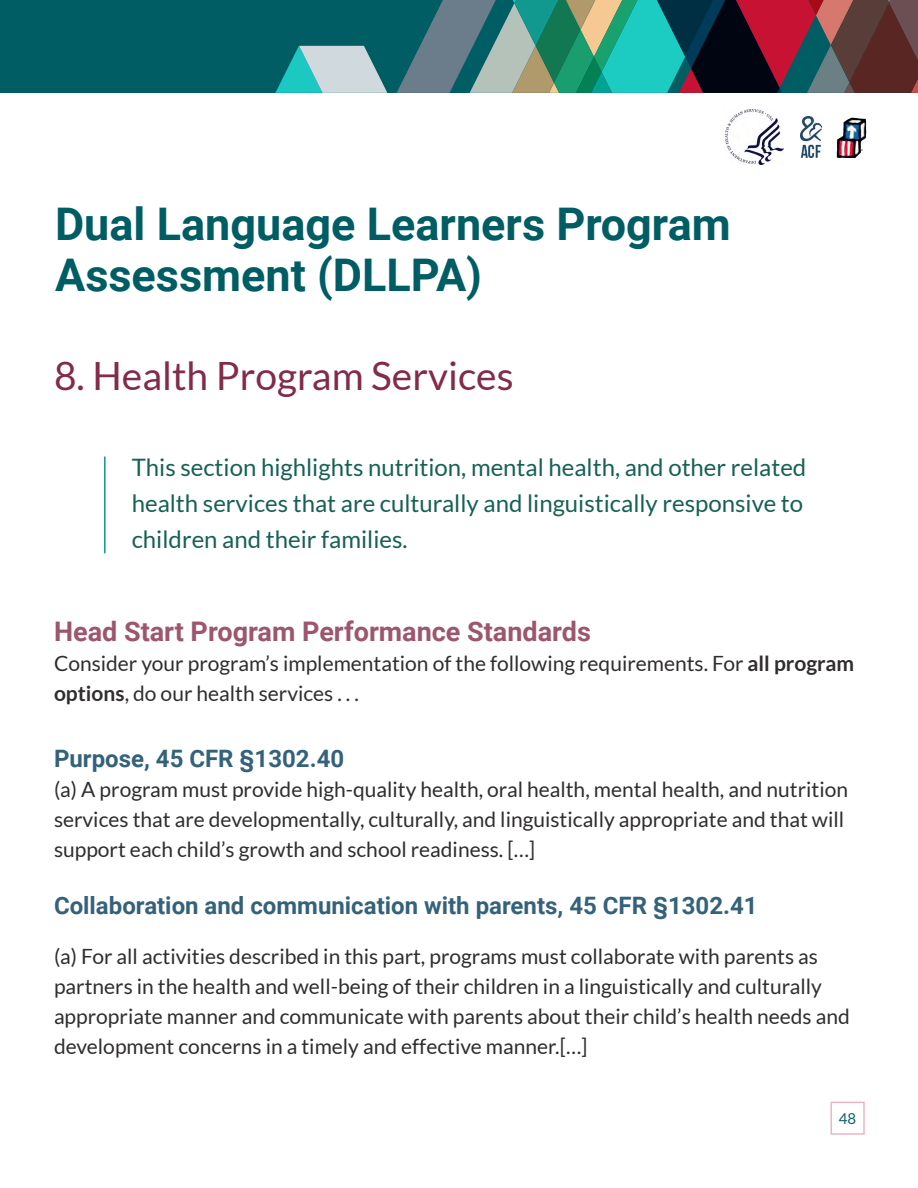
<style>
.page{position:relative;width:918px;height:1188px;background:#fff}
.page>*{position:absolute;margin:0;border:0;box-sizing:border-box;transform-origin:0 0}
.Headline_1{font:700 45px/51px "Roboto";color:#015d64}
.Headline_2{font:39px "Lato";color:#832b4a}
.Headline_2-2{font:700 27px "Roboto";color:#9c566e}
.call_out_blurb_1{font:24px/36px "Lato";color:#176154}
.Headline_3{font:700 24px "Roboto";color:#33627a}
.t1{font:21px/30px "Lato";color:#302d2e}
.t2{font:15px "Lato";color:#0b636a}
.s1{font-weight:700}
</style>
<div class="page">
<div style="left:0;top:0;width:918px;height:93px;background:#015d64"></div>
<svg style="left:275px;top:46px;width:112px;height:47px"></svg>
<svg style="left:397px;top:0;width:521px;height:93px;background:#4b6664"></svg>
<div style="left:831px;top:1102px;width:34px;height:33px;border:2px solid #eab6c1"></div>
<hr style="left:104px;top:457px;width:1px;height:96px;background:#12998f">
<hr style="left:105px;top:457px;width:1px;height:96px;background:#12998f">
<img style="left:837px;top:117px;width:29px;height:41px">
<img style="left:725px;top:110px;width:58px;height:54px">
<img style="left:800px;top:117px;width:21px;height:41px">
<h1 class="Headline_1" style="left:55px;top:197px;width:677px">Dual Language Learners Program<br>Assessment (DLLPA)</h1>
<h2 class="Headline_2" style="left:54px;top:354px;width:461px">8. Health Program Services</h2>
<p class="call_out_blurb_1" style="left:132px;top:449px;width:676px">This section highlights nutrition, mental health, and other related health services that are culturally and linguistically responsive to children and their families.</p>
<h2 class="Headline_2-2" style="left:54px;top:613px;width:538px">Head Start Program Performance Standards</h2>
<p class="t1" style="left:54px;top:649px;width:802px">Consider your program’s implementation of the following requirements. For <span class="s1">all program options</span>, do our health services . . .</p>
<p class="Headline_3" style="left:54px;top:742px;width:292px">Purpose, 45 CFR §1302.40</p>
<p class="t1" style="left:54px;top:775px;width:796px">(a) A program must provide high-quality health, oral health, mental health, and nutrition services that are developmentally, culturally, and linguistically appropriate and that will support each child’s growth and school readiness. […]</p>
<h3 class="Headline_3" style="left:54px;top:888px;width:705px">Collaboration and communication with parents, 45 CFR §1302.41</h3>
<p class="t1" style="left:54px;top:941px;width:797px">(a) For all activities described in this part, programs must collaborate with parents as partners in the health and well-being of their children in a linguistically and culturally appropriate manner and communicate with parents about their child’s health needs and development concerns in a timely and effective manner.[…]</p>
<p class="t2" style="left:839px;top:1110px;width:19px">48</p>
</div>
